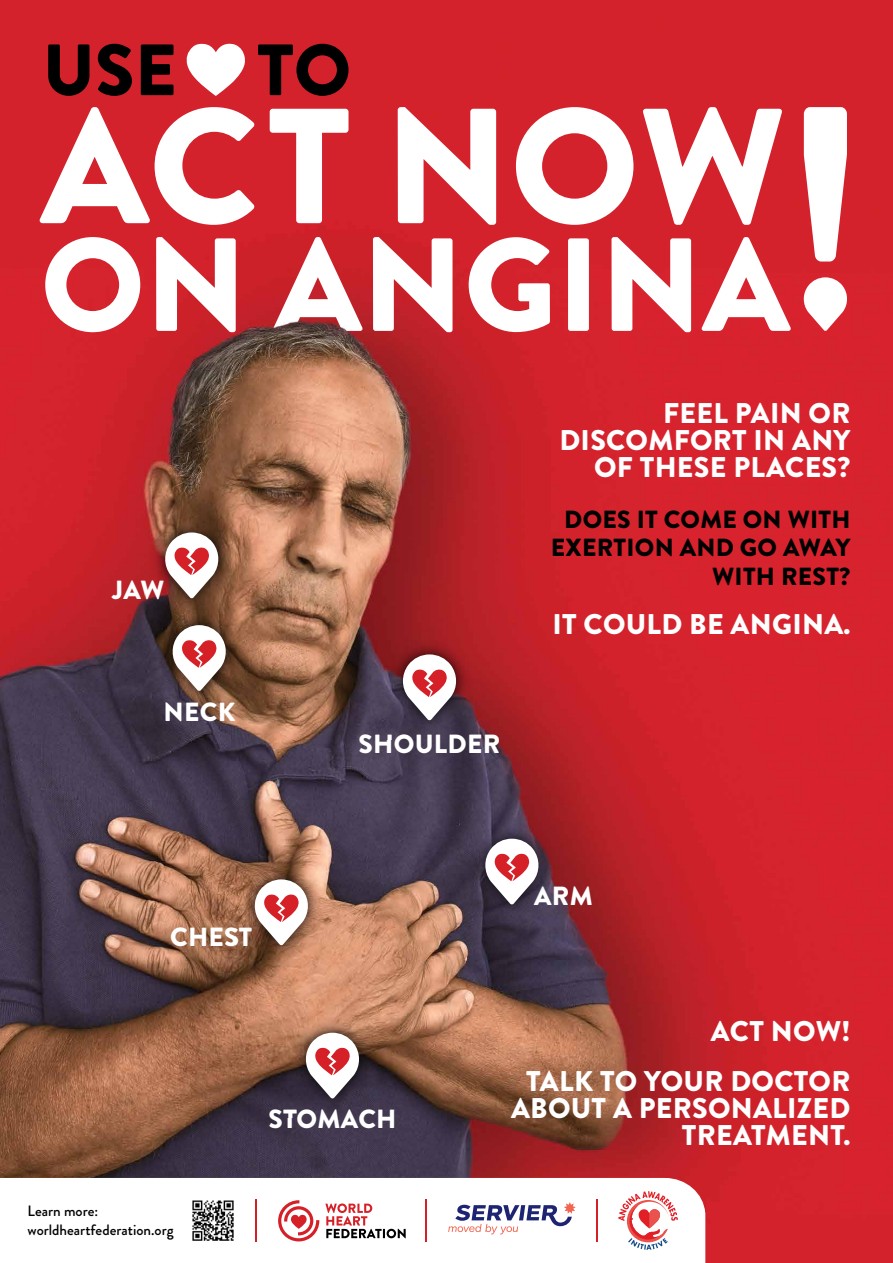
<style>
.page{position:relative;width:893px;height:1263px;background:#fff}
.page>*{position:absolute;margin:0;border:0;box-sizing:border-box;transform-origin:0 0}
.t1{font:900 28.5px/27px "Brandon Grotesque";letter-spacing:.01em;color:#fff;text-align:right}
.t2{font:900 26.25px "Brandon Grotesque";letter-spacing:.01em;color:#fff}
.t3{font:900 24.75px/28.5px "Brandon Grotesque";letter-spacing:.01em;color:#000;text-align:right}
.t4{font:500 15px/18.8px "Brandon Grotesque";color:#010101}
</style>
<div class="page">
<img style="left:0;top:0;width:893px;height:1263px">
<svg style="left:39px;top:107px;width:216px;height:118px"></svg>
<svg style="left:270px;top:109px;width:78px;height:114px"></svg>
<svg style="left:398px;top:107px;width:98px;height:118px"></svg>
<svg style="left:516px;top:107px;width:117px;height:118px"></svg>
<svg style="left:642px;top:107px;width:140px;height:118px"></svg>
<svg style="left:45px;top:237px;width:95px;height:95px"></svg>
<svg style="left:156px;top:237px;width:80px;height:95px"></svg>
<svg style="left:273px;top:237px;width:90px;height:67px"></svg>
<svg style="left:373px;top:237px;width:79px;height:95px"></svg>
<svg style="left:469px;top:237px;width:81px;height:95px"></svg>
<div style="left:568px;top:238px;width:21px;height:93px;background:#fff;border-radius:3px"></div>
<svg style="left:611px;top:237px;width:80px;height:95px"></svg>
<svg style="left:701px;top:237px;width:90px;height:94px"></svg>
<svg style="left:804px;top:107px;width:43px;height:154px"></svg>
<svg style="left:802px;top:277px;width:46px;height:54px"></svg>
<svg style="left:48px;top:44px;width:41px;height:52px;background:#570e12"></svg>
<svg style="left:98px;top:44px;width:34px;height:52px;background:#530d11"></svg>
<svg style="left:141px;top:44px;width:33px;height:51px;background:#3c090c"></svg>
<svg style="left:258px;top:44px;width:90px;height:52px;background:#6b1116"></svg>
<svg style="left:185px;top:43px;width:61px;height:53px"></svg>
<img style="left:265px;top:304px;width:98px;height:34px">
<img style="left:146px;top:513px;width:92px;height:104px">
<svg style="left:163px;top:532px;width:57px;height:66px"></svg>
<img style="left:384px;top:635px;width:91px;height:104px">
<svg style="left:401px;top:654px;width:57px;height:66px"></svg>
<img style="left:153px;top:606px;width:92px;height:104px">
<svg style="left:171px;top:625px;width:57px;height:66px"></svg>
<img style="left:466px;top:819px;width:92px;height:105px">
<svg style="left:483px;top:839px;width:57px;height:66px"></svg>
<img style="left:235px;top:860px;width:92px;height:104px">
<svg style="left:253px;top:879px;width:57px;height:66px"></svg>
<img style="left:287px;top:1013px;width:91px;height:105px">
<svg style="left:304px;top:1033px;width:57px;height:66px"></svg>
<svg style="left:0;top:1178px;width:705px;height:85px"></svg>
<svg style="left:325px;top:1203px;width:81px;height:35px"></svg>
<svg style="left:278px;top:1200px;width:41px;height:41px"></svg>
<hr style="left:596px;top:1199px;width:1px;height:43px;background:#d62028">
<hr style="left:426px;top:1199px;width:1px;height:43px;background:#d62028">
<hr style="left:256px;top:1199px;width:1px;height:43px;background:#d62028">
<svg style="left:618px;top:1191px;width:60px;height:59px"></svg>
<svg style="left:448px;top:1202px;width:128px;height:32px"></svg>
<img style="left:192px;top:1199px;width:42px;height:43px">
<p class="t2" style="left:112px;top:572px;width:53px">JAW</p>
<p class="t2" style="left:164px;top:693px;width:73px">NECK</p>
<p class="t2" style="left:359px;top:725px;width:143px">SHOULDER</p>
<p class="t1" style="left:559px;top:400px;width:293px">FEEL PAIN OR<br>DISCOMFORT IN ANY<br>OF THESE PLACES?</p>
<p class="t3" style="left:551px;top:505px;width:301px">DOES IT COME ON WITH<br>EXERTION AND GO AWAY<br>WITH REST?</p>
<p class="t1" style="left:552px;top:611px;width:299px">IT COULD BE ANGINA.</p>
<p class="t2" style="left:170px;top:919px;width:84px">CHEST</p>
<p class="t4" style="left:28px;top:1202px;width:148px">Learn more: worldheartfederation.org</p>
<p class="t2" style="left:268px;top:1100px;width:130px">STOMACH</p>
<p class="t2" style="left:534px;top:877px;width:60px">ARM</p>
<p class="t1" style="left:526px;top:1007px;width:326px;line-height:49.5px">ACT NOW!<br>TALK TO YOUR DOCTOR</p>
<p class="t1" style="left:511px;top:1095px;width:341px">ABOUT A PERSONALIZED<br>TREATMENT.</p>
</div>
